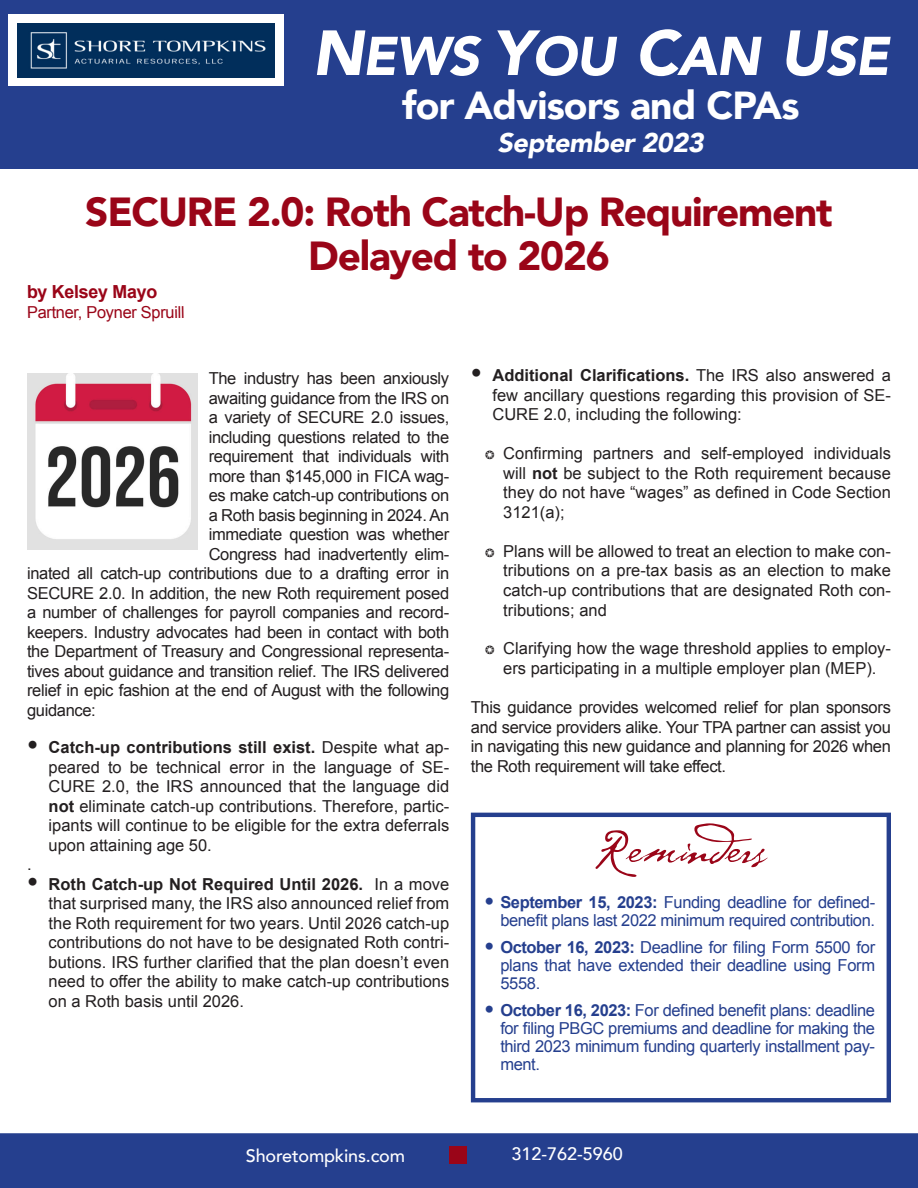
<style>
.page{position:relative;width:918px;height:1188px;background:#fff}
.page>*{position:absolute;margin:0;border:0;box-sizing:border-box;transform-origin:0 0}
.t1{font:55.5px "Cezanne";letter-spacing:-.025em;color:#9a0518}
.t2{font:italic 900 54px "Avenir";letter-spacing:-.02em;color:#fff}
.t3{font:900 40.5px/43.5px "Avenir";letter-spacing:-.03em;color:#9a0518;text-align:center}
.t4{font:900 39px "Avenir";letter-spacing:-.02em;color:#fff}
.t5{font:italic 900 27px "Avenir";letter-spacing:-.02em;color:#fff}
.t6{font:500 18px "Avenir";letter-spacing:-.01em;color:#fff}
.t7{font:700 18px "Arial";color:#9a0518}
.t8{font:16.5px/19.5px "Arial";letter-spacing:-.02em;color:#231f20;text-align:justify}
.t9{font:16.5px/18px "Arial";letter-spacing:-.025em;color:#253f8e;text-align:justify}
.t10{font:16.5px/19.5px "Arial";color:#231f20}
.t11{font:700 16.5px "Arial";color:#231f20}
.t12{font:16.5px "Arial";color:#9a0518}
.s1{font-size:63px}
.s2{font-weight:400;font-size:31.5px}
.s3{font-weight:400}
.s4{font-weight:700}
.s5{font-size:31.5px}
.s6{font-family:"Avenir";font-size:19.5px}
</style>
<div class="page">
<div style="left:0;top:0;width:918px;height:168px;background:#253f8e"></div>
<div style="left:0;top:1133px;width:918px;height:55px;background:#253f8e"></div>
<div style="left:471px;top:813px;width:420px;height:289px;background:#fff;border:4px solid #253f8e"></div>
<div style="left:450px;top:1147px;width:17px;height:17px;background:#9a0518"></div>
<img style="left:27px;top:373px;width:171px;height:177px">
<div style="left:8px;top:14px;width:276px;height:72px;background:#fff"></div>
<img style="left:18px;top:23px;width:256px;height:54px">
<h2 class="t2" style="left:312px;top:12px;width:578px"><span class="s1">N</span>EWS <span class="s1">Y</span>OU <span class="s1">C</span>AN <span class="s1">U</span>SE</h2>
<h3 class="t4" style="left:402px;top:72px;width:399px">for Advisors and CPAs</h3>
<h3 class="t5" style="left:497px;top:120px;width:208px">September 2023</h3>
<h3 class="t3" style="left:85px;top:190px;width:749px">SECURE 2.0: Roth Catch-Up Requirement<br>Delayed to 2026</h3>
<p class="t7" style="left:27px;top:280px;width:132px">by Kelsey Mayo</p>
<p class="t12" style="left:27px;top:301px;width:160px">Partner, Poyner Spruill</p>
<p class="t8" style="left:209px;top:369px;width:242px">The industry has been anxiously</p>
<p class="t8" style="left:209px;top:388px;width:242px">awaiting guidance from the IRS on</p>
<p class="t8" style="left:209px;top:408px;width:242px">a variety of SECURE 2.0 issues,</p>
<p class="t8" style="left:209px;top:427px;width:242px">including questions related to the</p>
<p class="t8" style="left:209px;top:447px;width:242px">requirement that individuals with</p>
<p class="t8" style="left:209px;top:466px;width:242px">more than $145,000 in FICA wag-</p>
<p class="t8" style="left:209px;top:486px;width:242px">es make catch-up contributions on</p>
<p class="t8" style="left:209px;top:505px;width:242px">a Roth basis beginning in 2024. An</p>
<p class="t8" style="left:209px;top:525px;width:242px">immediate question was whether</p>
<p class="t8" style="left:209px;top:544px;width:242px">Congress had inadvertently elim-</p>
<p class="t8" style="left:27px;top:564px;width:424px">inated all catch-up contributions due to a drafting error in</p>
<p class="t8" style="left:27px;top:583px;width:424px">SECURE 2.0. In addition, the new Roth requirement posed</p>
<p class="t8" style="left:27px;top:603px;width:424px">a number of challenges for payroll companies and record-</p>
<p class="t8" style="left:27px;top:622px;width:424px">keepers. Industry advocates had been in contact with both</p>
<p class="t8" style="left:27px;top:642px;width:424px">the Department of Treasury and Congressional representa-</p>
<p class="t8" style="left:27px;top:661px;width:424px">tives about guidance and transition relief. The IRS delivered</p>
<p class="t8" style="left:27px;top:681px;width:424px">relief in epic fashion at the end of August with the following</p>
<p class="t8" style="left:27px;top:700px;width:70px">guidance:</p>
<p class="t11" style="left:27px;top:736px;width:424px"><span class="s2">•</span> Catch-up contributions still exist. <span class="s3">Despite what ap-</span></p>
<p class="t10" style="left:49px;top:757px;width:402px">peared to be technical error in the language of SE-</p>
<p class="t10" style="left:49px;top:777px;width:402px">CURE 2.0, the IRS announced that the language did</p>
<p class="t10" style="left:49px;top:796px;width:402px"><span class="s4">not</span> eliminate catch-up contributions. Therefore, partic-</p>
<p class="t10" style="left:49px;top:816px;width:402px">ipants will continue to be eligible for the extra deferrals</p>
<p class="t10" style="left:49px;top:835px;width:165px">upon attaining age 50.</p>
<p class="t8" style="left:27px;top:855px;width:6px">.</p>
<p class="t8" style="left:49px;top:874px;width:402px;text-indent:-22px"><span class="s5">•</span> <span class="s4">Roth Catch-up Not Required Until 2026.</span> In a move that surprised many, the IRS also announced relief from the Roth requirement for two years. Until 2026 catch-up contributions do not have to be designated Roth contri&shy;butions. IRS further clarified that the plan doesn’t even need to offer the ability to make catch-up contributions on a Roth basis until 2026.</p>
<p class="t8" style="left:492px;top:366px;width:400px;text-indent:-22px"><span class="s5">•</span> <span class="s4">Additional Clarifications.</span> The IRS also answered a few ancillary questions regarding this provision of SE-CURE 2.0, including the following:</p>
<p class="t8" style="left:503px;top:444px;width:389px">Confirming partners and self-employed individuals will <span class="s4">not</span> be subject to the Roth requirement because they do not have “wages” as defined in Code Section 3121(a);</p>
<p class="t8" style="left:503px;top:542px;width:389px">Plans will be allowed to treat an election to make con&shy;tributions on a pre-tax basis as an election to make catch-up contributions that are designated Roth con&shy;tributions; and</p>
<p class="t10" style="left:503px;top:639px;width:389px">Clarifying how the wage threshold applies to employ&shy;ers participating in a multiple employer plan (MEP).</p>
<p class="t8" style="left:471px;top:698px;width:422px">This guidance provides welcomed relief for plan sponsors and service providers alike. Your TPA partner can assist you in navigating this new guidance and planning for 2026 when the Roth requirement will take effect.</p>
<h1 class="t1" style="left:593px;top:810px;width:176px">Reminders</h1>
<p class="t9" style="left:484px;top:893px;width:392px;text-align:right"><span class="s6">•</span> <span class="s4">September 15, 2023:</span> Funding deadline for defined&shy;benefit plans last 2022 minimum required contribution.</p>
<p class="t9" style="left:500px;top:938px;width:376px;text-indent:-16px"><span class="s6">•</span> <span class="s4">October 16, 2023:</span> Deadline for filing Form 5500 for plans that have extended their deadline using Form 5558.</p>
<p class="t9" style="left:500px;top:1001px;width:376px;text-indent:-16px"><span class="s6">•</span> <span class="s4">October 16, 2023:</span> For defined benefit plans: deadline for filing PBGC premiums and deadline for making the third 2023 minimum funding quarterly installment pay&shy;ment.</p>
<p class="t6" style="left:246px;top:1140px;width:161px">Shoretompkins.com</p>
<p class="t6" style="left:511px;top:1138px;width:113px">312-762-5960</p>
</div>
